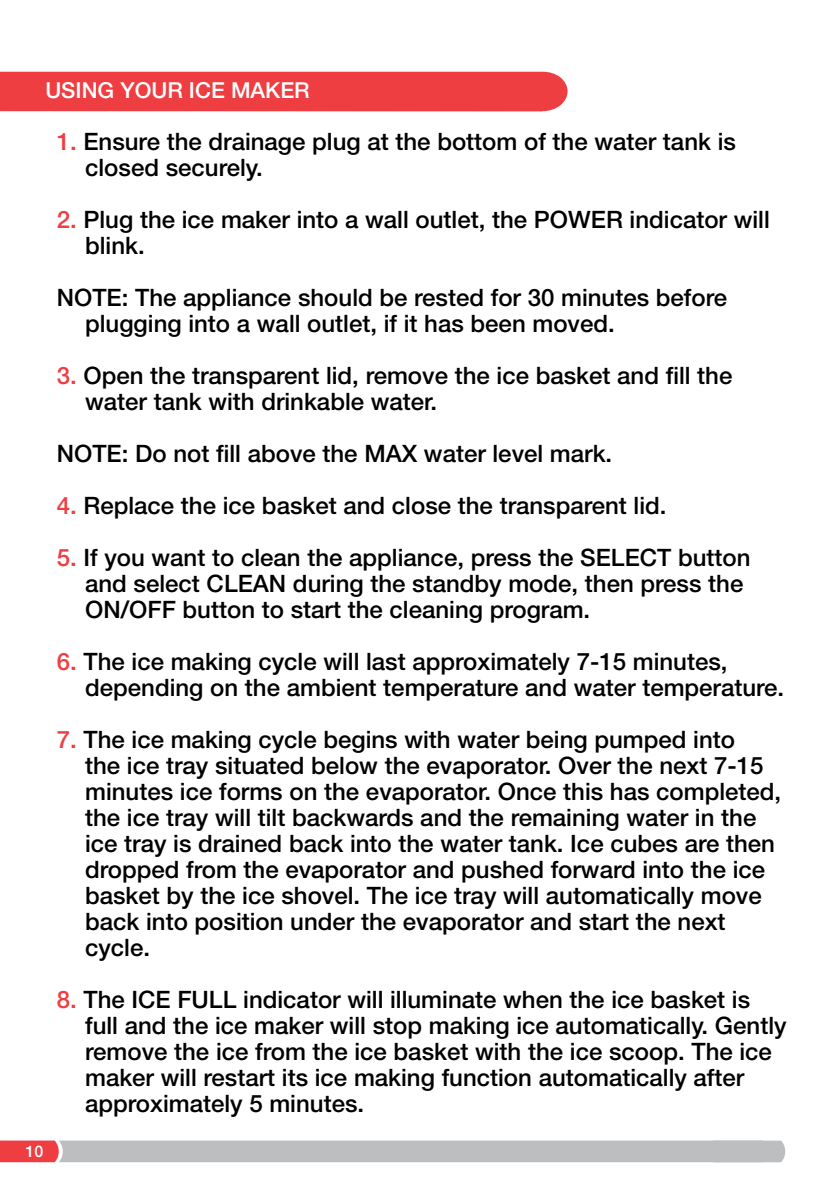
<style>
.page{position:relative;width:840px;height:1191px;background:#fff}
.page>*{position:absolute;margin:0;border:0;box-sizing:border-box;transform-origin:0 0}
.t1{font:500 24px/26px "Helvetica Neue LT Std";color:#000}
.t2{font:500 22px "Helvetica Neue LT Std";color:#fff}
.t3{font:500 16px "Helvetica Neue LT Std";color:#fff}
.s1{color:#ef3e42}
</style>
<div class="page">
<svg style="left:0;top:1140px;width:784px;height:22px;background:#c1b6b8"></svg>
<div style="left:0;top:72px;width:567px;height:39px;background:#ef3e42"></div>
<p class="t2" style="left:45px;top:77px;width:266px">USING YOUR ICE MAKER</p>
<p class="t1" style="left:85px;top:128px;width:652px;text-indent:-28px"><span class="s1">1.</span> Ensure the drainage plug at the bottom of the water tank is closed securely.</p>
<p class="t1" style="left:85px;top:206px;width:685px;text-indent:-28px"><span class="s1">2.</span> Plug the ice maker into a wall outlet, the POWER indicator will blink.</p>
<p class="t1" style="left:85px;top:284px;width:643px;text-indent:-28px">NOTE: The appliance should be rested for 30 minutes before plugging into a wall outlet, if it has been moved.</p>
<p class="t1" style="left:85px;top:362px;width:648px;text-indent:-28px"><span class="s1">3.</span> Open the transparent lid, remove the ice basket and fill the water tank with drinkable water.</p>
<p class="t1" style="left:57px;top:440px;width:556px">NOTE: Do not fill above the MAX water level mark.</p>
<p class="t1" style="left:57px;top:492px;width:611px"><span class="s1">4.</span> Replace the ice basket and close the transparent lid.</p>
<p class="t1" style="left:85px;top:544px;width:666px;text-indent:-28px"><span class="s1">5.</span> If you want to clean the appliance, press the SELECT button and select CLEAN during the standby mode, then press the<br>ON/OFF button to start the cleaning program.</p>
<p class="t1" style="left:85px;top:648px;width:700px;text-indent:-28px"><span class="s1">6.</span> The ice making cycle will last approximately 7-15 minutes, depending on the ambient temperature and water temperature.</p>
<p class="t1" style="left:85px;top:726px;width:697px;text-indent:-28px"><span class="s1">7.</span> The ice making cycle begins with water being pumped into<br>the ice tray situated below the evaporator. Over the next 7-15 minutes ice forms on the evaporator. Once this has completed, the ice tray will tilt backwards and the remaining water in the ice tray is drained back into the water tank. Ice cubes are then dropped from the evaporator and pushed forward into the ice basket by the ice shovel. The ice tray will automatically move back into position under the evaporator and start the next cycle.</p>
<p class="t1" style="left:85px;top:986px;width:702px;text-indent:-28px"><span class="s1">8.</span> The ICE FULL indicator will illuminate when the ice basket is full and the ice maker will stop making ice automatically. Gently remove the ice from the ice basket with the ice scoop. The ice maker will restart its ice making function automatically after approximately 5 minutes.</p>
<p class="t3" style="left:26px;top:1141px;width:19px">10</p>
</div>
